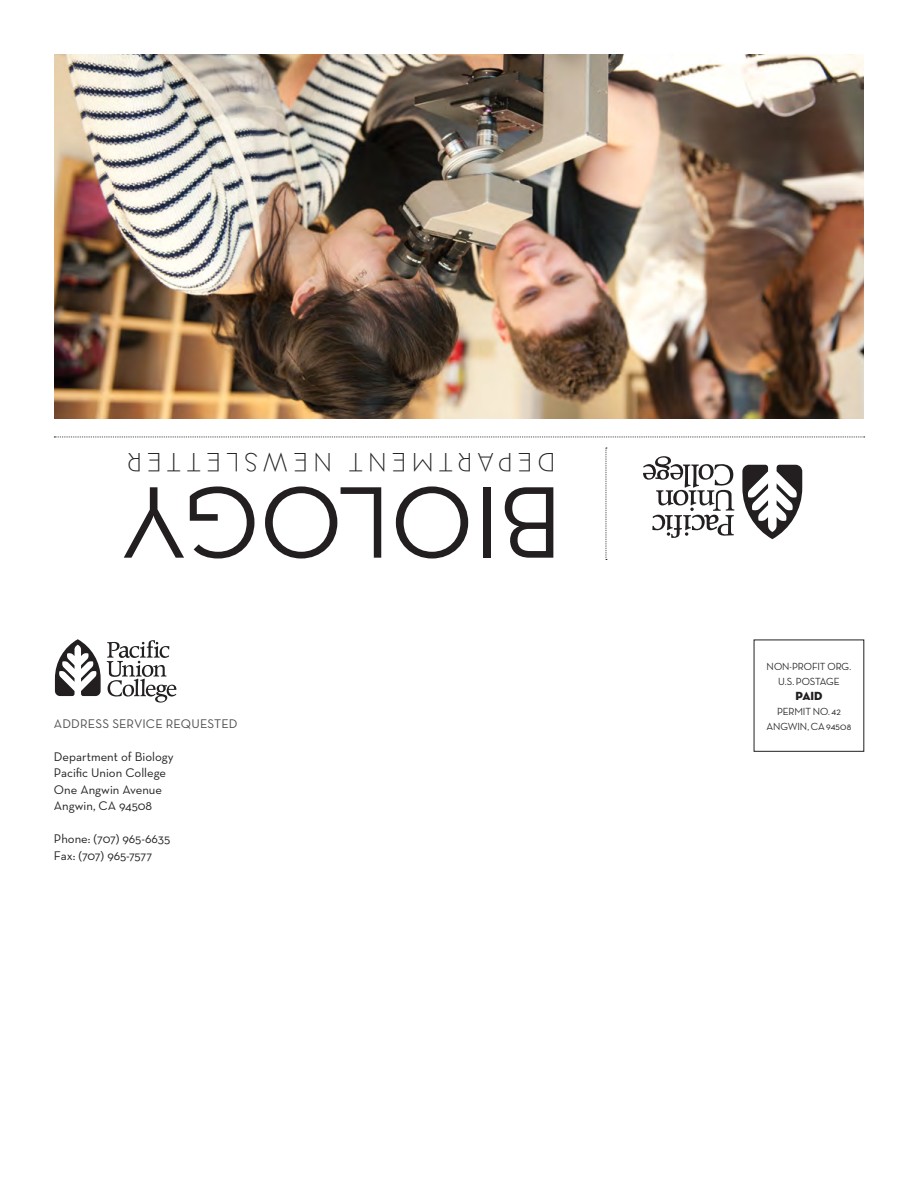
<style>
.page{position:relative;width:918px;height:1188px;background:#fff}
.page>*{position:absolute;margin:0;border:0;box-sizing:border-box;transform-origin:0 0}
.t1{font:103.5px "Neutra Text";letter-spacing:-.01em;color:#231f20}
.t2{font:300 27px "Neutra Text";letter-spacing:.165em;color:#231f20}
.t3{font:12.75px/16.5px "Neutra Text";color:#231f20}
.t4{font:12.75px "Neutra Text";letter-spacing:.01em;color:#4d4d4f}
.t5{font:12px "Neutra Disp Titling";color:#231f20}
.t6{font:500 10.5px/15px "Neutra Disp";letter-spacing:-.005em;color:#231f20;text-align:center}
</style>
<div class="page">
<svg style="left:55px;top:639px;width:46px;height:57px"></svg>
<svg style="left:107px;top:640px;width:69px;height:63px"></svg>
<svg style="left:742px;top:465px;width:60px;height:74px"></svg>
<svg style="left:643px;top:456px;width:91px;height:82px"></svg>
<svg style="left:54px;top:437px;width:811px;height:1px"></svg>
<svg style="left:606px;top:448px;width:1px;height:112px"></svg>
<img style="left:54px;top:54px;width:810px;height:365px">
<h2 class="t2" style="left:556px;top:479px;width:431px;rotate:-180deg">DEPARTMENT NEWSLETTER</h2>
<h1 class="t1" style="left:563px;top:585px;width:444px;rotate:-180deg">BIOLOGY</h1>
<p class="t4" style="left:54px;top:716px;width:185px">ADDRESS SERVICE REQUESTED</p>
<p class="t3" style="left:54px;top:748px;width:121px">Department of Biology<br>Pacific Union College<br>One Angwin Avenue<br>Angwin, CA 94508</p>
<p class="t3" style="left:54px;top:830px;width:118px">Phone: (707) 965-6635<br>Fax: (707) 965-7577</p>
<p class="t6" style="left:767px;top:659px;width:86px">NON-PROFIT ORG.<br>U.S. POSTAGE</p>
<p class="t5" style="left:796px;top:688px;width:28px">PAID</p>
<p class="t6" style="left:767px;top:704px;width:86px">PERMIT NO. 42<br>ANGWIN, CA 94508</p>
</div>
